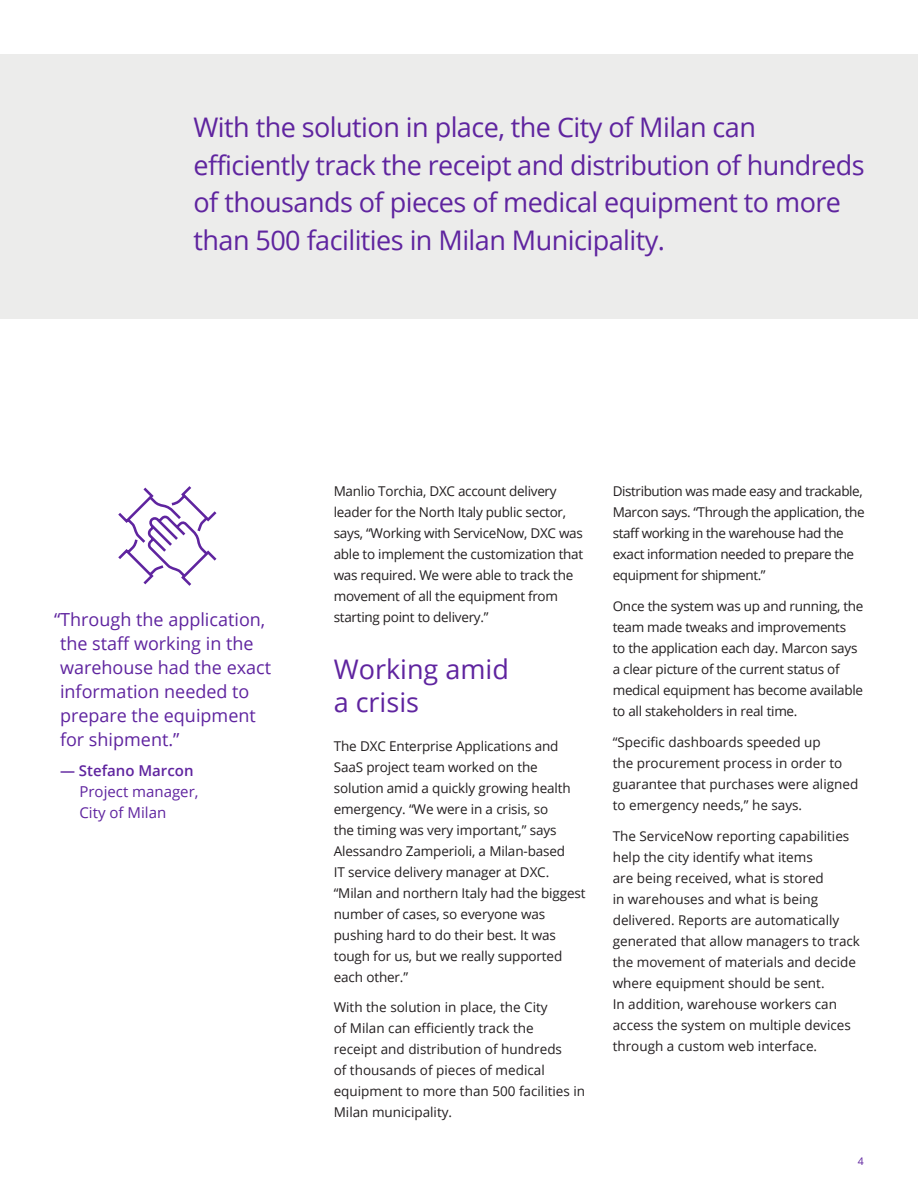
<style>
.page{position:relative;width:918px;height:1188px;background:#fff}
.page>*{position:absolute;margin:0;border:0;box-sizing:border-box;transform-origin:0 0}
.Large_callout__NO_Ha{font:27px/37.5px "Open Sans";letter-spacing:-.02em;color:#5f249f}
.Head_1__large_purple{font:27px/33px "Open Sans";color:#5f249f}
.Box_Small_Hanging_Qu{font:18px/24px "Open Sans";color:#5f249f}
.Small_quote_attriute{font:15px "Open Sans";color:#5f249f}
.Small_quote_attribut{font:600 15px "Open Sans";color:#5f249f}
.Body_Copy_Regular_9{font:13.5px/21px "Open Sans";letter-spacing:-.01em;color:#231f20}
.Body_Copy_Regular_9-2{font:13.5px/21px "Open Sans";letter-spacing:-.03em;color:#231f20}
.t1{font:10.5px "Open Sans";color:#5f249f}
</style>
<div class="page">
<div style="left:1px;top:54px;width:917px;height:265px;background:#ececeb"></div>
<svg style="left:118px;top:486px;width:99px;height:100px"></svg>
<p class="Large_callout__NO_Ha" style="left:194px;top:108px;width:673px">With the solution in place, the City of Milan can efficiently track the receipt and distribution of hundreds of thousands of pieces of medical equipment to more than 500 facilities in Milan Municipality.</p>
<p class="Box_Small_Hanging_Qu" style="left:60px;top:607px;width:213px;text-indent:-6px">“Through the application, the staff working in the warehouse had the exact information needed to prepare the equipment for shipment.”</p>
<p class="Small_quote_attribut" style="left:60px;top:761px;width:135px">— Stefano Marcon</p>
<p class="Small_quote_attriute" style="left:80px;top:782px;width:121px">Project manager,</p>
<p class="Small_quote_attriute" style="left:80px;top:803px;width:88px">City of Milan</p>
<p class="Body_Copy_Regular_9" style="left:334px;top:481px;width:251px">Manlio Torchia, DXC account delivery leader for the North Italy public sector, says, “Working with ServiceNow, DXC was able to implement the customization that was required. We were able to track the movement of all the equipment from starting point to delivery.”</p>
<p class="Head_1__large_purple" style="left:334px;top:652px;width:177px">Working amid a crisis</p>
<p class="Body_Copy_Regular_9" style="left:334px;top:735px;width:253px">The DXC Enterprise Applications and SaaS project team worked on the solution amid a quickly growing health emergency. “We were in a crisis, so<br>the timing was very important,” says Alessandro Zamperioli, a Milan-based<br>IT service delivery manager at DXC. “Milan and northern Italy had the biggest number of cases, so everyone was pushing hard to do their best. It was tough for us, but we really supported each other.”</p>
<p class="Body_Copy_Regular_9" style="left:334px;top:997px;width:253px">With the solution in place, the City<br>of Milan can efficiently track the<br>receipt and distribution of hundreds<br>of thousands of pieces of medical equipment to more than 500 facilities in Milan municipality.</p>
<p class="Body_Copy_Regular_9-2" style="left:613px;top:481px;width:253px">Distribution was made easy and trackable, Marcon says. “Through the application, the staff working in the warehouse had the exact information needed to prepare the equipment for shipment.”</p>
<p class="Body_Copy_Regular_9" style="left:613px;top:595px;width:252px">Once the system was up and running, the team made tweaks and improvements<br>to the application each day. Marcon says a clear picture of the current status of medical equipment has become available to all stakeholders in real time.</p>
<p class="Body_Copy_Regular_9" style="left:613px;top:731px;width:247px">“Specific dashboards speeded up<br>the procurement process in order to guarantee that purchases were aligned to emergency needs,” he says.</p>
<p class="Body_Copy_Regular_9" style="left:613px;top:825px;width:249px">The ServiceNow reporting capabilities help the city identify what items<br>are being received, what is stored<br>in warehouses and what is being delivered. Reports are automatically generated that allow managers to track the movement of materials and decide where equipment should be sent.<br>In addition, warehouse workers can access the system on multiple devices through a custom web interface.</p>
<p class="t1" style="left:858px;top:1154px;width:8px">4</p>
</div>
